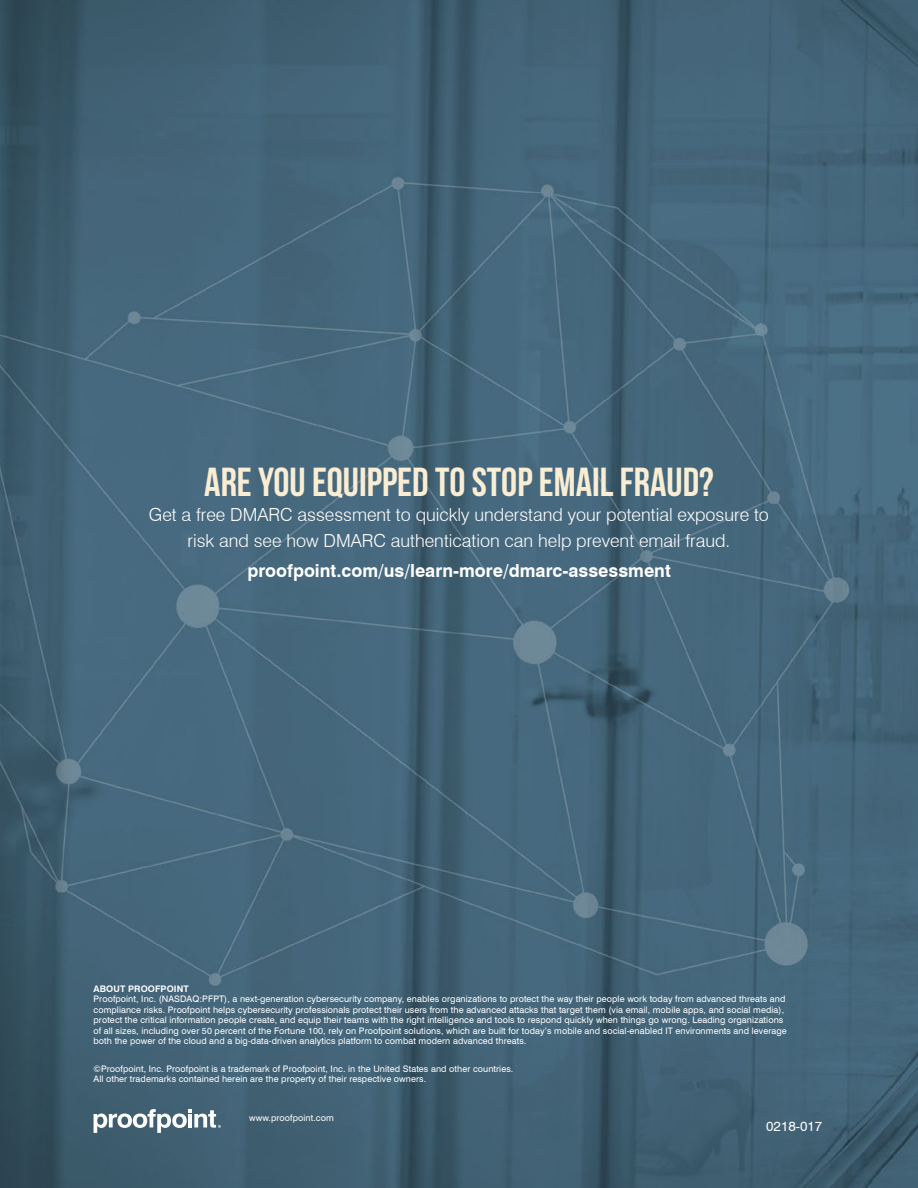
<style>
.page{position:relative;width:918px;height:1188px;background:#fff}
.page>*{position:absolute;margin:0;border:0;box-sizing:border-box;transform-origin:0 0}
.t1{font:700 40.5px "Bebas Neue";color:#f9edd3}
.t2{font:300 18px/25.5px "Swiss 721 BT";color:#fff;text-align:center}
.t3{font:700 18px "Swiss 721 BT";color:#fff}
.t4{font:13.5px "Swiss 721 BT";color:#fff}
.t5{font:9px/10.5px "Swiss 721 BT";letter-spacing:.01em;color:#fff}
.t6{font:700 9px "Swiss 721 BT";letter-spacing:.01em;color:#fff}
</style>
<div class="page">
<img style="left:0;top:0;width:918px;height:1188px">
<svg style="left:94px;top:1109px;width:127px;height:24px"></svg>
<h1 class="t1" style="left:204px;top:460px;width:511px">ARE YOU EQUIPPED TO STOP EMAIL FRAUD?</h1>
<h2 class="t2" style="left:149px;top:502px;width:622px">Get a free DMARC assessment to quickly understand your potential exposure to risk and see how DMARC authentication can help prevent email fraud.</h2>
<h2 class="t3" style="left:247px;top:559px;width:425px">proofpoint.com/us/learn-more/dmarc-assessment</h2>
<p class="t6" style="left:94px;top:983px;width:97px">ABOUT PROOFPOINT</p>
<p class="t5" style="left:94px;top:994px;width:695px">Proofpoint, Inc. (NASDAQ:PFPT), a next-generation cybersecurity company, enables organizations to protect the way their people work today from advanced threats and compliance risks. Proofpoint helps cybersecurity professionals protect their users from the advanced attacks that target them (via email, mobile apps, and social media), protect the critical information people create, and equip their teams with the right intelligence and tools to respond quickly when things go wrong. Leading organizations of all sizes, including over 50 percent of the Fortune 100, rely on Proofpoint solutions, which are built for today’s mobile and social-enabled IT environments and leverage both the power of the cloud and a big-data-driven analytics platform to combat modern advanced threats.</p>
<p class="t5" style="left:94px;top:1063px;width:421px">©Proofpoint, Inc. Proofpoint is a trademark of Proofpoint, Inc. in the United States and other countries.<br>All other trademarks contained herein are the property of their respective owners.</p>
<p class="t5" style="left:249px;top:1112px;width:86px">www.proofpoint.com</p>
<h3 class="t4" style="left:766px;top:1118px;width:58px">0218-017</h3>
</div>
